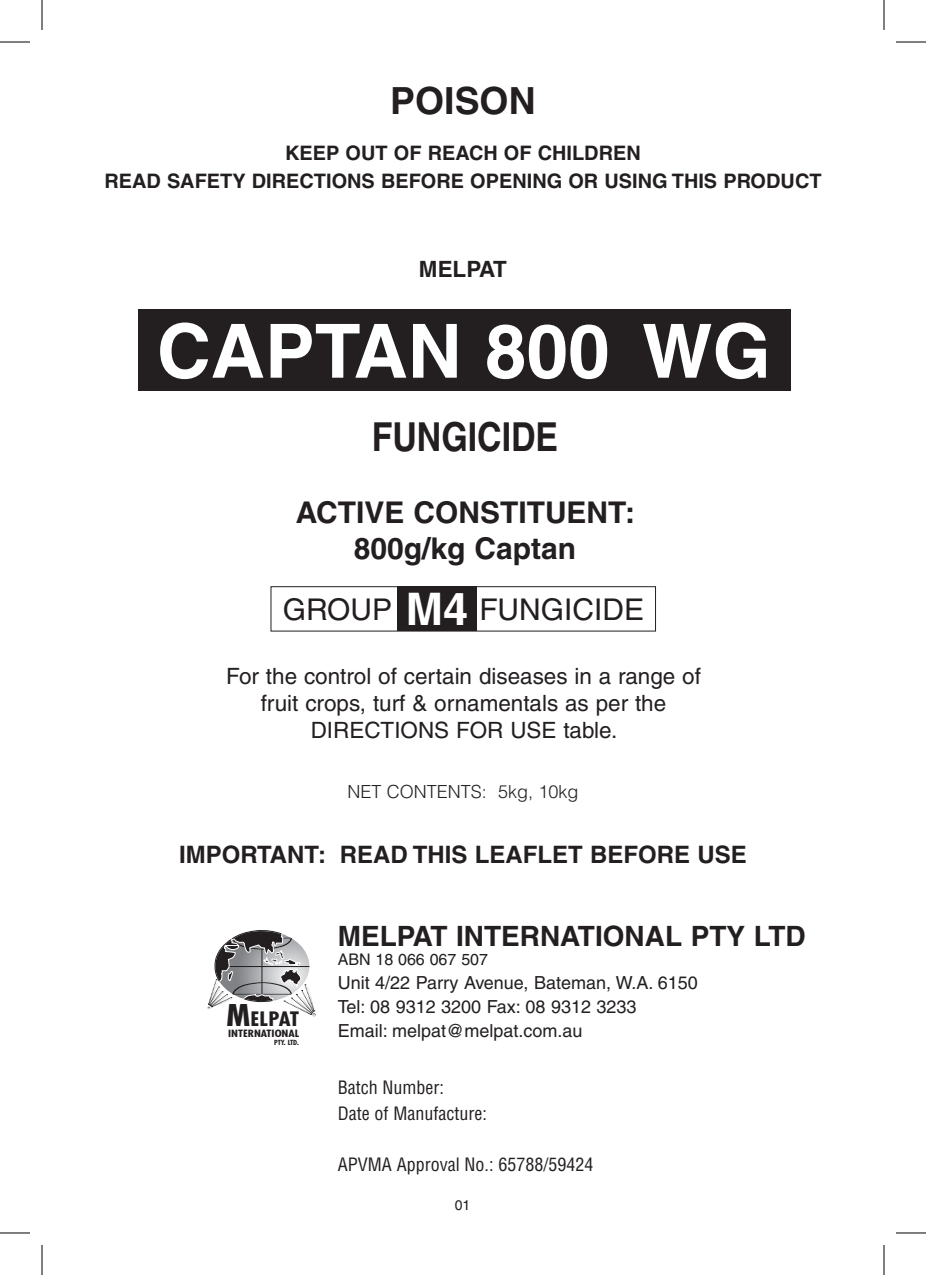
<style>
.page{position:relative;width:926px;height:1275px;background:#fff}
.page>*{position:absolute;margin:0;border:0;box-sizing:border-box;transform-origin:0 0}
.t1{font:700 74.8px "Helvetica";color:#fff}
.t2{font:700 40px "Helvetica";color:#231f20;scale:.85 1}
.t3{font:700 37.4px "Helvetica";color:#231f20}
.t4{font:700 30px "Helvetica";color:#231f20}
.t5{font:30px "Helvetica";color:#231f20}
.t6{font:700 condensed 29.2px "Futura";color:#231f20;scale:1.14 1}
.t7{font:700 28px "Helvetica";color:#231f20}
.t8{font:700 24px "Helvetica";color:#231f20}
.t9{font:22.4px/27px "Helvetica";color:#231f20;text-align:center}
.t10{font:700 22.4px "Helvetica";color:#231f20}
.t11{font:700 20px/28.2px "Helvetica";color:#231f20}
.t12{font:700 condensed 19.4px "Futura";letter-spacing:-.005em;color:#231f20;scale:1.17 1}
.t13{font:18px/23.6px "Helvetica";color:#231f20}
.t14{font:condensed 18px/25.6px "Helvetica";color:#231f20}
.t15{font:300 18px "Helvetica";color:#231f20}
.t16{font:16px "Helvetica";color:#231f20}
.t17{font:14px "Helvetica";color:#231f20}
.t18{font:700 condensed 9.8px "Futura";color:#231f20;scale:1.23 1}
.t19{font:700 condensed 6.8px "Futura";color:#231f20;scale:1.1 1}
.s1{font-weight:700;font-size:44.8px;color:#fff}
</style>
<div class="page">
<div style="left:270px;top:586px;width:386px;height:45px;border:1px solid #231f20"></div>
<div style="left:397px;top:586px;width:79px;height:45px;background:#231f20"></div>
<svg style="left:208px;top:930px;width:108px;height:86px"></svg>
<div style="left:139px;top:308px;width:652px;height:82px;background:#231f20"></div>
<hr style="left:0;top:42px;width:30px;height:1px;background:#000">
<hr style="left:896px;top:42px;width:30px;height:1px;background:#000">
<hr style="left:0;top:1232px;width:30px;height:1px;background:#000">
<hr style="left:896px;top:1232px;width:30px;height:1px;background:#000">
<hr style="left:42px;top:0;width:1px;height:30px;background:#000">
<hr style="left:42px;top:1245px;width:1px;height:30px;background:#000">
<hr style="left:884px;top:0;width:1px;height:30px;background:#000">
<hr style="left:884px;top:1245px;width:1px;height:30px;background:#000">
<h3 class="t3" style="left:390px;top:78px;width:147px">POISON</h3>
<p class="t11" style="left:104px;top:138px;width:535px;text-indent:181px">KEEP OUT OF REACH OF CHILDREN<br>READ SAFETY DIRECTIONS</p>
<p class="t11" style="left:381px;top:166px;width:400px">BEFORE OPENING OR USING THIS PRODUCT</p>
<p class="t10" style="left:419px;top:256px;width:90px">MELPAT</p>
<h1 class="t1" style="left:157px;top:306px;width:615px">CAPTAN 800 WG</h1>
<h2 class="t2" style="left:372px;top:413px;width:191px">FUNGICIDE</h2>
<h3 class="t4" style="left:296px;top:494px;width:252px">ACTIVE CONSTITUE</h3>
<h3 class="t4" style="left:587px;top:494px;width:50px">NT:</h3>
<h3 class="t4" style="left:354px;top:530px;width:224px">800G/KG CAPTAN</h3>
<h3 class="t5" style="left:283px;top:592px;width:359px">GROUP <span class="s1">M4</span> FUNGICIDE</h3>
<p class="t9" style="left:226px;top:663px;width:476px">For the control of certain diseases in a range of fruit crops, turf &amp; ornamentals as per the<br>Directions for Use table.</p>
<p class="t15" style="left:347px;top:780px;width:233px">NET CONTENTS: 5KG, 10KG</p>
<p class="t8" style="left:179px;top:840px;width:569px">IMPORTANT: READ THIS LEAFLET BEFORE USE</p>
<h3 class="t6" style="left:227px;top:997px;width:22px">M</h3>
<p class="t12" style="left:250px;top:1006px;width:43px">ELPAT</p>
<p class="t18" style="left:228px;top:1027px;width:59px">INTERNATIONAL</p>
<p class="t19" style="left:274px;top:1038px;width:24px">PTY. LTD.</p>
<p class="t7" style="left:338px;top:919px;width:42px">MELPAT</p>
<p class="t7" style="left:456px;top:919px;width:48px">INTER</p>
<p class="t7" style="left:540px;top:919px;width:248px">NATIONAL PTY LTD</p>
<p class="t16" style="left:338px;top:950px;width:152px">ABN 18 066 067 507</p>
<p class="t13" style="left:338px;top:971px;width:362px">Unit 4/22 Parry Avenue, Bateman, W.A. 6150<br>Tel: 08 9312 3200 Fax: 08 9312 3233</p>
<p class="t13" style="left:338px;top:1018px;width:246px">Email: melpat@melpat.com.au</p>
<p class="t14" style="left:338px;top:1074px;width:151px">Batch Number:<br>Date of Manufacture:</p>
<p class="t14" style="left:338px;top:1151px;width:257px">APVMA Approval No.: 65788/59424</p>
<p class="t17" style="left:455px;top:1196px;width:17px">01</p>
</div>
